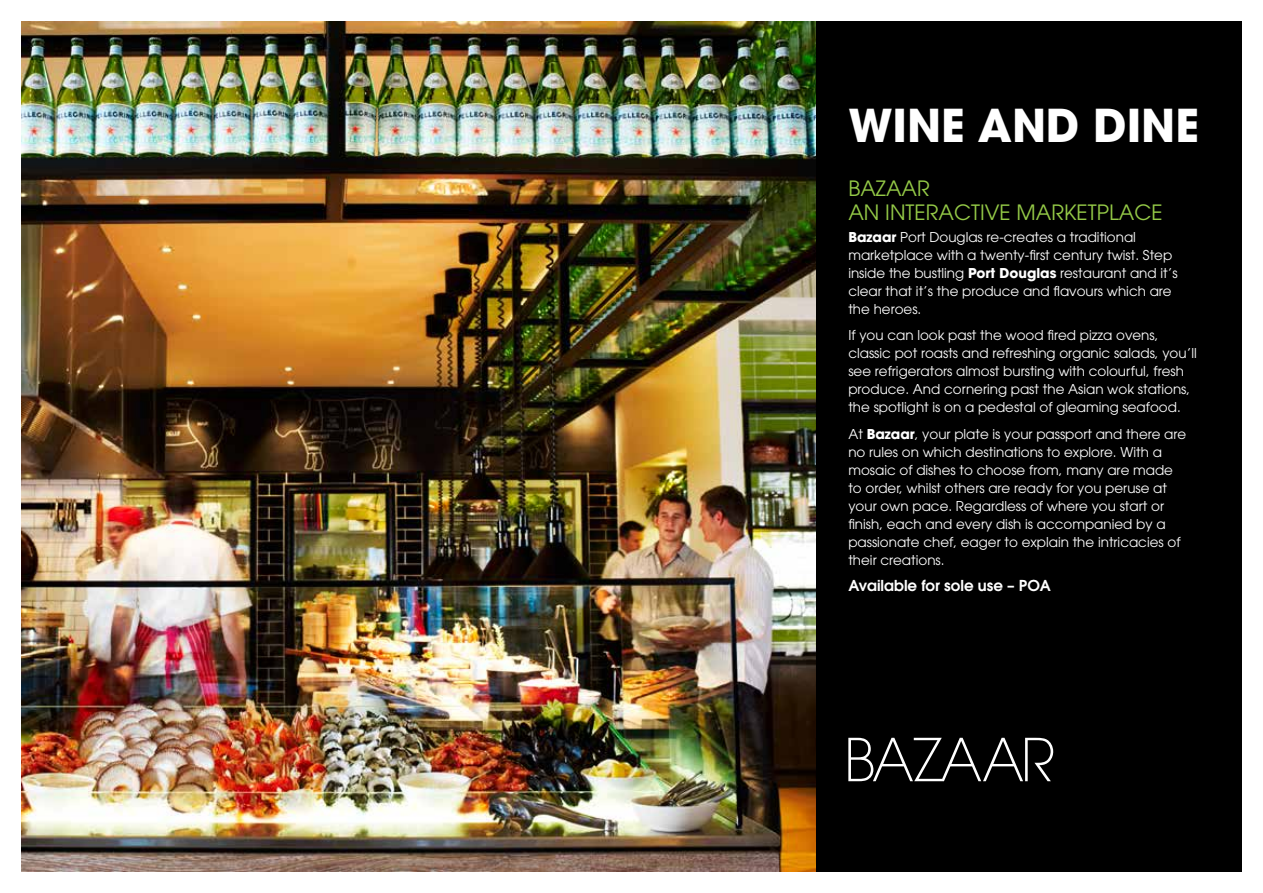
<style>
.page{position:relative;width:1263px;height:893px;background:#fff}
.page>*{position:absolute;margin:0;border:0;box-sizing:border-box;transform-origin:0 0}
.t1{font:700 45px "Avant Garde";color:#fff}
.t2{font:21px/24px "Avant Garde";color:#94c947}
.t3{font:600 15px "Avant Garde";color:#fff}
.t4{font:13.5px/18px "Avant Garde";color:#fff}
.s1{font-weight:700}
</style>
<div class="page">
<div style="left:815px;top:21px;width:427px;height:851px;background:#000"></div>
<img style="left:21px;top:21px;width:794px;height:851px">
<svg style="left:848px;top:738px;width:205px;height:43px"></svg>
<h1 class="t1" style="left:848px;top:96px;width:352px">WINE AND DINE</h1>
<h2 class="t2" style="left:848px;top:176px;width:316px">BAZAAR<br>AN INTERACTIVE MARKETPLACE</h2>
<p class="t4" style="left:848px;top:228px;width:331px"><span class="s1">Bazaar</span> Port Douglas re-creates a traditional marketplace with a twenty-first century twist. Step inside the bustling <span class="s1">Port Douglas</span> restaurant and it’s clear that it’s the produce and flavours which are the heroes.</p>
<p class="t4" style="left:848px;top:326px;width:350px">If you can look past the wood fired pizza ovens, classic pot roasts and refreshing organic salads, you’ll see refrigerators almost bursting with colourful, fresh produce. And cornering past the Asian wok stations, the spotlight is on a pedestal of gleaming seafood.</p>
<p class="t4" style="left:848px;top:425px;width:339px">At <span class="s1">Bazaar</span>, your plate is your passport and there are no rules on which destinations to explore. With a mosaic of dishes to choose from, many are made to order, whilst others are ready for you peruse at your own pace. Regardless of where you start or finish, each and every dish is accompanied by a passionate chef, eager to explain the intricacies of their creations.</p>
<p class="t3" style="left:848px;top:576px;width:204px">Available for sole use – POA</p>
</div>
